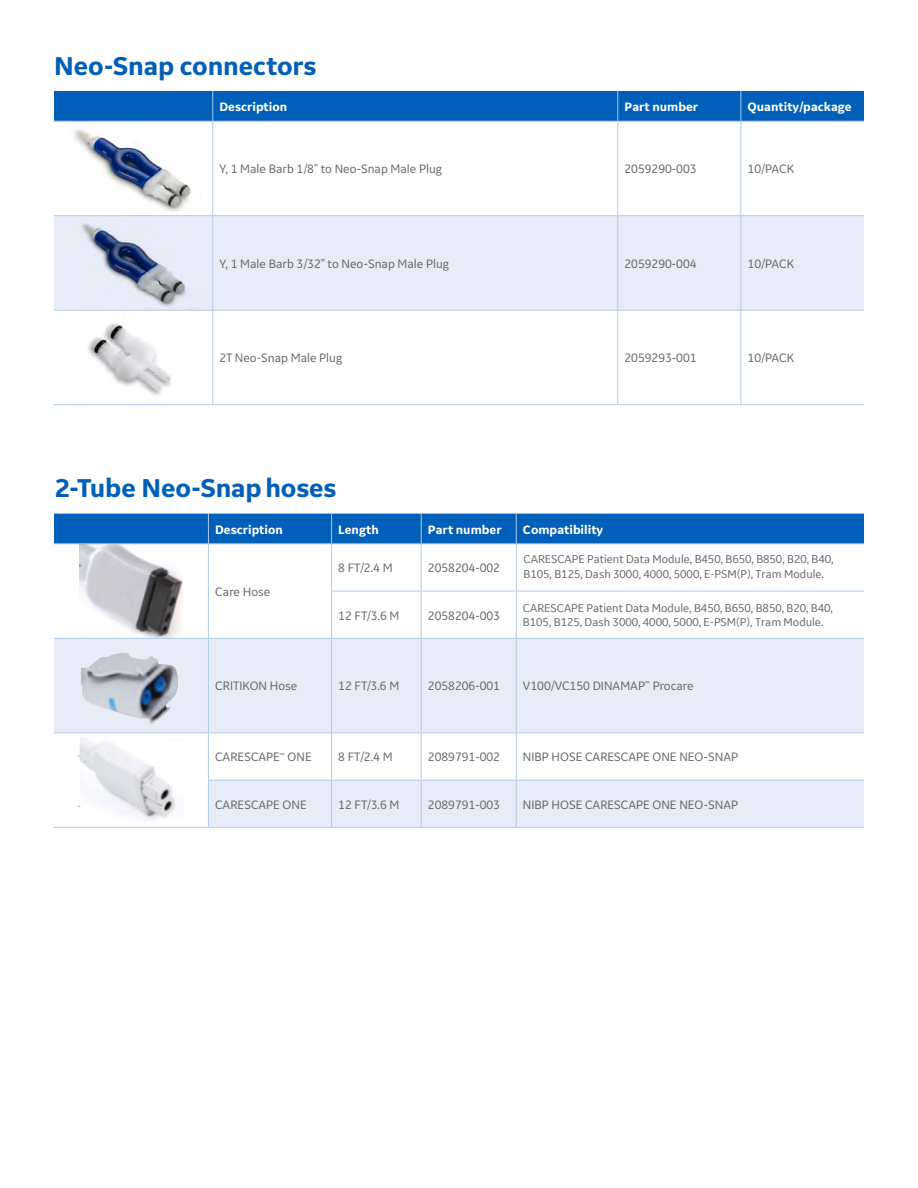
<style>
.page{position:relative;width:918px;height:1188px;background:#fff}
.page>*{position:absolute;margin:0;border:0;box-sizing:border-box;transform-origin:0 0}
.t1{font:700 27px "GE Inspira Sans";letter-spacing:-.005em;color:#005fb9}
.t2{font:12.75px "GE Inspira Sans";color:#63656a}
.t3{font:700 12.75px "GE Inspira Sans";color:#fff}
.t4{font:12px/14.4px "GE Inspira Sans";color:#63656a}
</style>
<div class="page">
<svg style="left:54px;top:639px;width:810px;height:188px;fill:#e7edf8"></svg>
<hr style="left:331px;top:544px;width:1px;height:47px;background:#b0cbeb">
<hr style="left:421px;top:544px;width:1px;height:47px;background:#b0cbeb">
<hr style="left:516px;top:544px;width:1px;height:47px;background:#b0cbeb">
<hr style="left:331px;top:591px;width:90px;height:1px;background:#b0cbeb">
<hr style="left:331px;top:591px;width:1px;height:47px;background:#b0cbeb">
<hr style="left:421px;top:591px;width:95px;height:1px;background:#b0cbeb">
<hr style="left:421px;top:591px;width:1px;height:47px;background:#b0cbeb">
<hr style="left:516px;top:591px;width:348px;height:1px;background:#b0cbeb">
<hr style="left:516px;top:591px;width:1px;height:47px;background:#b0cbeb">
<hr style="left:54px;top:638px;width:154px;height:1px;background:#b0cbeb">
<hr style="left:208px;top:638px;width:124px;height:1px;background:#b0cbeb">
<hr style="left:332px;top:638px;width:89px;height:1px;background:#b0cbeb">
<hr style="left:331px;top:639px;width:1px;height:93px;background:#b0cbeb">
<hr style="left:421px;top:638px;width:95px;height:1px;background:#b0cbeb">
<hr style="left:421px;top:639px;width:1px;height:93px;background:#b0cbeb">
<hr style="left:516px;top:638px;width:348px;height:1px;background:#b0cbeb">
<hr style="left:516px;top:639px;width:1px;height:93px;background:#b0cbeb">
<hr style="left:54px;top:732px;width:154px;height:1px;background:#b0cbeb">
<hr style="left:208px;top:732px;width:124px;height:1px;background:#b0cbeb">
<hr style="left:332px;top:732px;width:89px;height:1px;background:#b0cbeb">
<hr style="left:331px;top:733px;width:1px;height:47px;background:#b0cbeb">
<hr style="left:421px;top:732px;width:95px;height:1px;background:#b0cbeb">
<hr style="left:421px;top:733px;width:1px;height:47px;background:#b0cbeb">
<hr style="left:516px;top:732px;width:348px;height:1px;background:#b0cbeb">
<hr style="left:516px;top:733px;width:1px;height:47px;background:#b0cbeb">
<hr style="left:208px;top:780px;width:124px;height:1px;background:#b0cbeb">
<hr style="left:332px;top:780px;width:89px;height:1px;background:#b0cbeb">
<hr style="left:331px;top:780px;width:1px;height:47px;background:#b0cbeb">
<hr style="left:421px;top:780px;width:95px;height:1px;background:#b0cbeb">
<hr style="left:421px;top:780px;width:1px;height:47px;background:#b0cbeb">
<hr style="left:516px;top:780px;width:348px;height:1px;background:#b0cbeb">
<hr style="left:516px;top:780px;width:1px;height:47px;background:#b0cbeb">
<hr style="left:54px;top:827px;width:154px;height:1px;background:#b0cbeb">
<hr style="left:208px;top:827px;width:124px;height:1px;background:#b0cbeb">
<hr style="left:332px;top:827px;width:89px;height:1px;background:#b0cbeb">
<hr style="left:421px;top:827px;width:95px;height:1px;background:#b0cbeb">
<hr style="left:516px;top:827px;width:348px;height:1px;background:#b0cbeb">
<div style="left:54px;top:514px;width:810px;height:30px;background:#005fb9"></div>
<hr style="left:208px;top:544px;width:1px;height:47px;background:#b0cbeb">
<hr style="left:208px;top:591px;width:1px;height:47px;background:#b0cbeb">
<hr style="left:208px;top:639px;width:1px;height:93px;background:#b0cbeb">
<hr style="left:208px;top:733px;width:1px;height:47px;background:#b0cbeb">
<hr style="left:208px;top:780px;width:1px;height:47px;background:#b0cbeb">
<img style="left:79px;top:544px;width:104px;height:94px">
<img style="left:81px;top:652px;width:100px;height:72px">
<img style="left:79px;top:738px;width:104px;height:86px">
<div style="left:54px;top:91px;width:810px;height:30px;background:#005fb9"></div>
<div style="left:54px;top:216px;width:810px;height:94px;background:#e7edf8"></div>
<hr style="left:617px;top:91px;width:1px;height:30px;background:#b0cbeb">
<hr style="left:741px;top:91px;width:1px;height:30px;background:#b0cbeb">
<hr style="left:54px;top:121px;width:159px;height:1px;background:#b0cbeb">
<hr style="left:213px;top:121px;width:405px;height:1px;background:#b0cbeb">
<hr style="left:618px;top:121px;width:123px;height:1px;background:#b0cbeb">
<hr style="left:617px;top:122px;width:1px;height:93px;background:#b0cbeb">
<hr style="left:741px;top:121px;width:123px;height:1px;background:#b0cbeb">
<hr style="left:741px;top:122px;width:1px;height:93px;background:#b0cbeb">
<hr style="left:54px;top:215px;width:159px;height:1px;background:#b0cbeb">
<hr style="left:213px;top:215px;width:405px;height:1px;background:#b0cbeb">
<hr style="left:618px;top:215px;width:123px;height:1px;background:#b0cbeb">
<hr style="left:617px;top:216px;width:1px;height:94px;background:#b0cbeb">
<hr style="left:741px;top:215px;width:123px;height:1px;background:#b0cbeb">
<hr style="left:741px;top:216px;width:1px;height:94px;background:#b0cbeb">
<hr style="left:54px;top:310px;width:159px;height:1px;background:#b0cbeb">
<hr style="left:213px;top:310px;width:405px;height:1px;background:#b0cbeb">
<hr style="left:618px;top:310px;width:123px;height:1px;background:#b0cbeb">
<hr style="left:617px;top:311px;width:1px;height:93px;background:#b0cbeb">
<hr style="left:741px;top:310px;width:123px;height:1px;background:#b0cbeb">
<hr style="left:741px;top:311px;width:1px;height:93px;background:#b0cbeb">
<hr style="left:54px;top:404px;width:159px;height:1px;background:#b0cbeb">
<hr style="left:213px;top:404px;width:405px;height:1px;background:#b0cbeb">
<hr style="left:618px;top:404px;width:123px;height:1px;background:#b0cbeb">
<hr style="left:741px;top:404px;width:123px;height:1px;background:#b0cbeb">
<hr style="left:212px;top:91px;width:1px;height:30px;background:#b0cbeb">
<hr style="left:212px;top:122px;width:1px;height:93px;background:#b0cbeb">
<hr style="left:212px;top:216px;width:1px;height:94px;background:#b0cbeb">
<hr style="left:212px;top:311px;width:1px;height:93px;background:#b0cbeb">
<img style="left:68px;top:129px;width:135px;height:181px">
<img style="left:88px;top:323px;width:83px;height:72px">
<p class="t1" style="left:54px;top:49px;width:264px">Neo-Snap connectors</p>
<p class="t3" style="left:220px;top:99px;width:69px">Description</p>
<p class="t3" style="left:625px;top:99px;width:75px">Part number</p>
<p class="t3" style="left:748px;top:99px;width:105px">Quantity/package</p>
<p class="t2" style="left:220px;top:161px;width:224px">Y, 1 Male Barb 1/8" to Neo-Snap Male Plug</p>
<p class="t2" style="left:625px;top:161px;width:74px">2059290-003</p>
<p class="t2" style="left:748px;top:161px;width:48px">10/PACK</p>
<p class="t2" style="left:220px;top:256px;width:231px">Y, 1 Male Barb 3/32” to Neo-Snap Male Plug</p>
<p class="t2" style="left:625px;top:256px;width:74px">2059290-004</p>
<p class="t2" style="left:748px;top:256px;width:48px">10/PACK</p>
<p class="t2" style="left:220px;top:350px;width:124px">2T Neo-Snap Male Plug</p>
<p class="t2" style="left:625px;top:350px;width:74px">2059293-001</p>
<p class="t2" style="left:748px;top:350px;width:48px">10/PACK</p>
<p class="t1" style="left:54px;top:472px;width:284px">2-Tube Neo-Snap hoses</p>
<p class="t3" style="left:215px;top:521px;width:69px">Description</p>
<p class="t3" style="left:338px;top:521px;width:42px">Length</p>
<p class="t3" style="left:428px;top:521px;width:75px">Part number</p>
<p class="t3" style="left:523px;top:521px;width:82px">Compatibility</p>
<p class="t2" style="left:215px;top:584px;width:57px">Care Hose</p>
<p class="t2" style="left:338px;top:560px;width:56px">8 FT/2.4 M</p>
<p class="t2" style="left:428px;top:560px;width:74px">2058204-002</p>
<p class="t4" style="left:524px;top:552px;width:312px">CARESCAPE Patient Data Module, B450, B650, B850, B20, B40,<br>B105, B125, Dash 3000, 4000, 5000, E-PSM(P), Tram Module.</p>
<p class="t2" style="left:338px;top:607px;width:63px">12 FT/3.6 M</p>
<p class="t2" style="left:428px;top:607px;width:74px">2058204-003</p>
<p class="t4" style="left:523px;top:600px;width:312px">CARESCAPE Patient Data Module, B450, B650, B850, B20, B40,<br>B105, B125, Dash 3000, 4000, 5000, E-PSM(P), Tram Module.</p>
<p class="t2" style="left:215px;top:678px;width:84px">CRITIKON Hose</p>
<p class="t2" style="left:338px;top:678px;width:63px">12 FT/3.6 M</p>
<p class="t2" style="left:428px;top:678px;width:74px">2058206-001</p>
<p class="t2" style="left:523px;top:678px;width:172px">V100/VC150 DINAMAP<sup>™</sup> Procare</p>
<p class="t2" style="left:215px;top:749px;width:98px">CARESCAPE<sup>™</sup> ONE</p>
<p class="t2" style="left:338px;top:749px;width:56px">8 FT/2.4 M</p>
<p class="t2" style="left:428px;top:749px;width:74px">2089791-002</p>
<p class="t2" style="left:523px;top:749px;width:217px">NIBP HOSE CARESCAPE ONE NEO-SNAP</p>
<p class="t2" style="left:215px;top:796px;width:93px">CARESCAPE ONE</p>
<p class="t2" style="left:338px;top:796px;width:63px">12 FT/3.6 M</p>
<p class="t2" style="left:428px;top:796px;width:74px">2089791-003</p>
<p class="t2" style="left:523px;top:796px;width:217px">NIBP HOSE CARESCAPE ONE NEO-SNAP</p>
</div>
